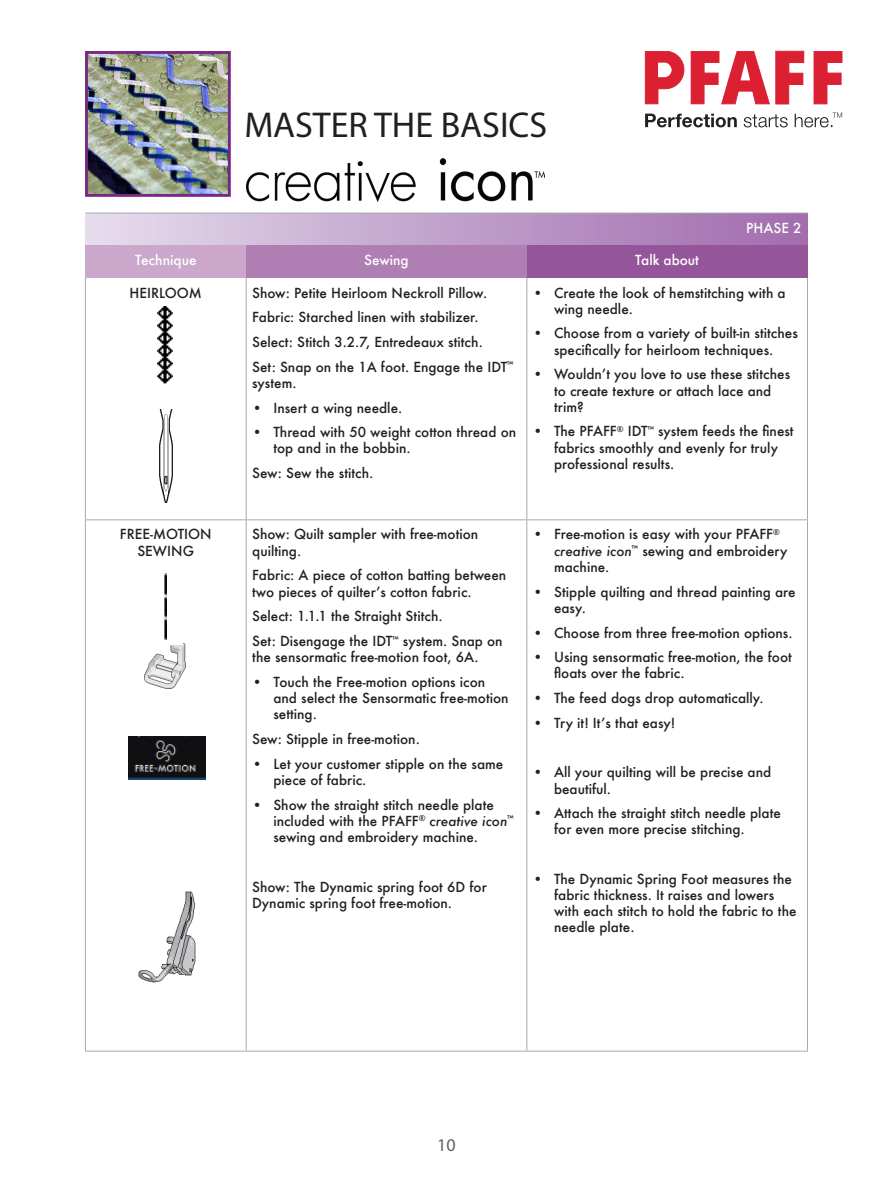
<style>
.page{position:relative;width:893px;height:1191px;background:#fff}
.page>*{position:absolute;margin:0;border:0;box-sizing:border-box;transform-origin:0 0}
.t1{font:36px "Myriad Pro";color:#231f20}
.t2{font:18px "Myriad Pro";color:#636366}
.t3{font:500 13.5px/16.2px "Futura";color:#231f20}
.t4{font:500 13.5px "Futura";color:#fff}
.s1{font-style:italic}
</style>
<div class="page">
<img style="left:89px;top:55px;width:138px;height:138px">
<div style="left:85px;top:51px;width:146px;height:146px;border:3px solid #772882"></div>
<svg style="left:645px;top:51px;width:39px;height:53px"></svg>
<svg style="left:691px;top:51px;width:79px;height:53px"></svg>
<svg style="left:776px;top:51px;width:28px;height:53px"></svg>
<svg style="left:814px;top:51px;width:28px;height:53px"></svg>
<svg style="left:645px;top:113px;width:197px;height:14px"></svg>
<img style="left:246px;top:158px;width:298px;height:43px">
<div style="left:85px;top:213px;width:722px;height:32px;background:linear-gradient(to right,#e5dbec,#a06bac)"></div>
<div style="left:85px;top:245px;width:161px;height:33px;background:#cba7cc"></div>
<div style="left:246px;top:245px;width:281px;height:33px;background:#af7eb3"></div>
<div style="left:527px;top:245px;width:280px;height:33px;background:#94559a"></div>
<hr style="left:85px;top:278px;width:1px;height:241px;background:#a8a9ad">
<hr style="left:85px;top:519px;width:161px;height:1px;background:#a8a9ad">
<hr style="left:85px;top:520px;width:1px;height:530px;background:#a8a9ad">
<hr style="left:246px;top:278px;width:1px;height:241px;background:#a8a9ad">
<hr style="left:246px;top:519px;width:281px;height:1px;background:#a8a9ad">
<hr style="left:246px;top:520px;width:1px;height:530px;background:#a8a9ad">
<hr style="left:526px;top:278px;width:1px;height:241px;background:#a8a9ad">
<hr style="left:807px;top:278px;width:1px;height:241px;background:#a8a9ad">
<hr style="left:527px;top:519px;width:281px;height:1px;background:#a8a9ad">
<hr style="left:526px;top:520px;width:1px;height:530px;background:#a8a9ad">
<hr style="left:807px;top:520px;width:1px;height:530px;background:#a8a9ad">
<hr style="left:85px;top:213px;width:161px;height:1px;background:#a8a9ad">
<hr style="left:246px;top:213px;width:281px;height:1px;background:#a8a9ad">
<hr style="left:527px;top:213px;width:280px;height:1px;background:#a8a9ad">
<hr style="left:85px;top:1050px;width:161px;height:1px;background:#a8a9ad">
<hr style="left:246px;top:1050px;width:281px;height:1px;background:#a8a9ad">
<hr style="left:527px;top:1050px;width:281px;height:1px;background:#a8a9ad">
<img style="left:145px;top:642px;width:40px;height:46px">
<img style="left:138px;top:891px;width:57px;height:91px">
<img style="left:160px;top:409px;width:12px;height:94px">
<img style="left:157px;top:307px;width:15px;height:77px">
<img style="left:152px;top:573px;width:30px;height:71px">
<img style="left:129px;top:736px;width:76px;height:43px">
<h1 class="t1" style="left:244px;top:103px;width:304px">MASTER THE BASICS</h1>
<p class="t4" style="left:746px;top:218px;width:57px">PHASE 2</p>
<p class="t4" style="left:135px;top:251px;width:63px">Technique</p>
<p class="t4" style="left:364px;top:251px;width:46px">Sewing</p>
<p class="t4" style="left:635px;top:251px;width:65px">Talk about</p>
<p class="t3" style="left:130px;top:284px;width:74px">HEIRLOOM</p>
<p class="t3" style="left:252px;top:280px;width:263px;line-height:24.8px">Show: Petite Heirloom Neckroll Pillow.<br>Fabric: Starched linen with stabilizer.<br>Select: Stitch 3.2.7, Entredeaux stitch.<br>Set: Snap on the 1A foot. Engage the IDT<sup>™</sup></p>
<p class="t3" style="left:252px;top:374px;width:46px">system.</p>
<p class="t3" style="left:252px;top:399px;width:152px">• Insert a wing needle.</p>
<p class="t3" style="left:273px;top:424px;width:244px;text-indent:-21px">• Thread with 50 weight cotton thread on top and in the bobbin.</p>
<p class="t3" style="left:252px;top:465px;width:123px">Sew: Sew the stitch.</p>
<p class="t3" style="left:554px;top:284px;width:233px;text-indent:-21px">• Create the look of hemstitching with a wing needle.</p>
<p class="t3" style="left:533px;top:325px;width:267px;text-align:center">• Choose from a variety of built-in stitches specifically for heirloom techniques.</p>
<p class="t3" style="left:554px;top:366px;width:238px;text-indent:-21px">• Wouldn’t you love to use these stitches to create texture or attach lace and trim?</p>
<p class="t3" style="left:554px;top:423px;width:241px;text-indent:-21px">• The PFAFF<sup>®</sup> IDT<sup>™</sup> system feeds the finest fabrics smoothly and evenly for truly professional results.</p>
<p class="t3" style="left:120px;top:526px;width:93px;text-align:center">FREE-MOTION<br>SEWING</p>
<p class="t3" style="left:252px;top:526px;width:228px">Show: Quilt sampler with free-motion quilting.</p>
<p class="t3" style="left:252px;top:567px;width:256px">Fabric: A piece of cotton batting between two pieces of quilter’s cotton fabric.</p>
<p class="t3" style="left:252px;top:604px;width:252px;line-height:24.8px">Select: 1.1.1 the Straight Stitch.<br>Set: Disengage the IDT<sup>™</sup> system. Snap on</p>
<p class="t3" style="left:252px;top:649px;width:228px">the sensormatic free-motion foot, 6A.</p>
<p class="t3" style="left:273px;top:673px;width:237px;text-indent:-21px">• Touch the Free-motion options icon and select the Sensormatic free-motion setting.</p>
<p class="t3" style="left:252px;top:731px;width:169px">Sew: Stipple in free-motion.</p>
<p class="t3" style="left:273px;top:755px;width:231px;text-indent:-21px">• Let your customer stipple on the same piece of fabric.</p>
<p class="t3" style="left:273px;top:796px;width:242px;text-indent:-21px">• Show the straight stitch needle plate included with the PFAFF<sup>®</sup> <span class="s1">creative icon</span><sup>™ </sup>sewing and embroidery machine.</p>
<p class="t3" style="left:252px;top:878px;width:236px">Show: The Dynamic spring foot 6D for<br>Dynamic spring foot free-motion.</p>
<p class="t3" style="left:554px;top:526px;width:235px;text-indent:-21px">• Free-motion is easy with your PFAFF<sup>® </sup><span class="s1">creative icon</span><sup>™</sup> sewing and embroidery machine.</p>
<p class="t3" style="left:554px;top:583px;width:243px;text-indent:-21px">• Stipple quilting and thread painting are easy.</p>
<p class="t3" style="left:533px;top:624px;width:261px">• Choose from three free-motion options.</p>
<p class="t3" style="left:554px;top:649px;width:239px;text-indent:-21px">• Using sensormatic free-motion, the foot floats over the fabric.</p>
<p class="t3" style="left:533px;top:690px;width:232px">• The feed dogs drop automatically.</p>
<p class="t3" style="left:533px;top:714px;width:144px">• Try it! It’s that easy!</p>
<p class="t3" style="left:554px;top:764px;width:219px;text-indent:-21px">• All your quilting will be precise and beautiful.</p>
<p class="t3" style="left:554px;top:805px;width:228px;text-indent:-21px">• Attach the straight stitch needle plate for even more precise stitching.</p>
<p class="t3" style="left:554px;top:870px;width:244px;text-indent:-21px">• The Dynamic Spring Foot measures the fabric thickness. It raises and lowers with each stitch to hold the fabric to the needle plate.</p>
<h2 class="t2" style="left:437px;top:1134px;width:20px">10</h2>
</div>
